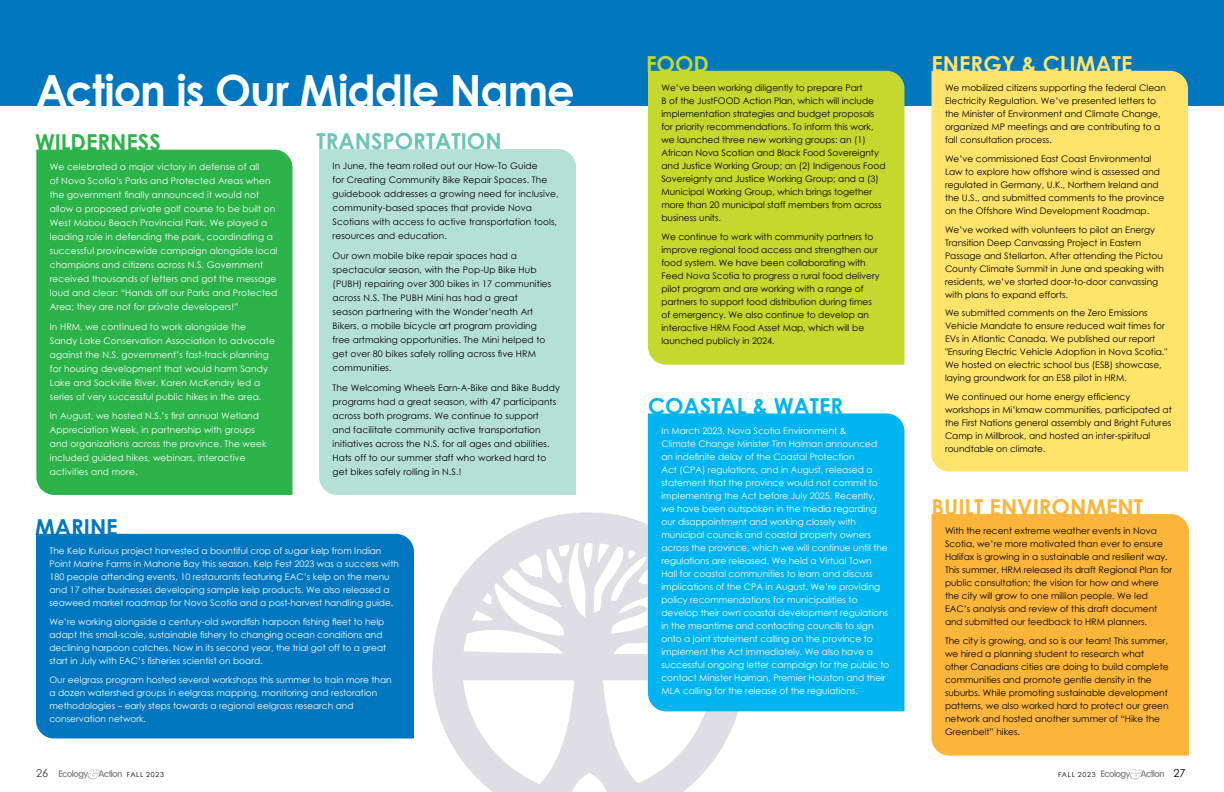
<style>
.page{position:relative;width:1224px;height:792px;background:#fff}
.page>*{position:absolute;margin:0;border:0;box-sizing:border-box;transform-origin:0 0}
.Recurring_Articles{font:700 43px "Century Gothic";letter-spacing:-.02em;color:#fff}
.Action_Areas{font:700 22px "Century Gothic";color:#fcb53b}
.Action_Areas-2{font:700 22px "Century Gothic";color:#69c6b4}
.Action_Areas-3{font:700 22px "Century Gothic";color:#ffe36b}
.Action_Areas-4{font:700 22px "Century Gothic";color:#00b5ef}
.Action_Areas-5{font:700 22px "Century Gothic";color:#2cb34a}
.Action_Areas-6{font:700 22px "Century Gothic";color:#0077be}
.Action_Areas-7{font:700 22px "Century Gothic";color:#c4d82e}
.t1{font:11px "Century Gothic";color:#414042}
.t2{font:11px "Century Gothic";color:#000}
.Action_Body{font:9px/13px "Century Gothic";color:#000}
.Action_Body-2{font:9px/13px "Century Gothic";color:#fff}
.t3{font:7px "Century Gothic";letter-spacing:.095em;color:#000}
</style>
<div class="page">
<div style="left:0;top:0;width:1224px;height:106px;background:#0077be"></div>
<svg style="left:432px;top:512px;width:312px;height:280px;fill:#dedee4"></svg>
<svg style="left:59px;top:769px;width:63px;height:10px"></svg>
<svg style="left:1101px;top:769px;width:63px;height:10px"></svg>
<div style="left:319px;top:149px;width:257px;height:346px;background:#b5e0d6"></div>
<div style="left:932px;top:71px;width:256px;height:401px;background:#ffe36b"></div>
<div style="left:932px;top:514px;width:257px;height:242px;background:#fcb53b"></div>
<div style="left:648px;top:71px;width:256px;height:294px;background:#c4d82e"></div>
<div style="left:36px;top:150px;width:256px;height:345px;background:#2cb34a"></div>
<div style="left:36px;top:534px;width:378px;height:204px;background:#0077be"></div>
<div style="left:648px;top:413px;width:256px;height:298px;background:#00b5ef"></div>
<p class="Recurring_Articles" style="left:36px;top:64px;width:540px">Action is Our Middle Name</p>
<p class="Action_Areas-5" style="left:35px;top:128px;width:127px">WILDERNESS</p>
<p class="Action_Body-2" style="left:50px;top:160px;width:229px;line-height:14px">We celebrated a major victory in defense of all<br>of Nova Scotia’s Parks and Protected Areas when the government finally announced it would not allow a proposed private golf course to be built on West Mabou Beach Provincial Park. We played a leading role in defending the park, coordinating a successful provincewide campaign alongside local champions and citizens across N.S. Government received thousands of letters and got the message loud and clear: “Hands off our Parks and Protected Area; they are not for private developers!”</p>
<p class="Action_Body-2" style="left:50px;top:319px;width:227px;line-height:14px">In HRM, we continued to work alongside the Sandy Lake Conservation Association to advocate against the N.S. government’s fast-track planning for housing development that would harm Sandy Lake and Sackville River. Karen McKendry led a series of very successful public hikes in the area.</p>
<p class="Action_Body-2" style="left:50px;top:409px;width:218px;line-height:14px">In August, we hosted N.S.’s first annual Wetland Appreciation Week, in partnership with groups and organizations across the province. The week included guided hikes, webinars, interactive activities and more.</p>
<p class="Action_Areas-2" style="left:316px;top:127px;width:187px">TRANSPORTATION</p>
<p class="Action_Body" style="left:333px;top:159px;width:227px;line-height:14px">In June, the team rolled out our How-To Guide<br>for Creating Community Bike Repair Spaces. The guidebook addresses a growing need for inclusive, community-based spaces that provide Nova Scotians with access to active transportation tools, resources and education.</p>
<p class="Action_Body" style="left:333px;top:249px;width:220px;line-height:14px">Our own mobile bike repair spaces had a spectacular season, with the Pop-Up Bike Hub (PUBH) repairing over 300 bikes in 17 communities across N.S. The PUBH Mini has had a great<br>season partnering with the Wonder’neath Art Bikers, a mobile bicycle art program providing free artmaking opportunities. The Mini helped to get over 80 bikes safely rolling across five HRM communities.</p>
<p class="Action_Body" style="left:333px;top:380px;width:229px;line-height:14px">The Welcoming Wheels Earn-A-Bike and Bike Buddy programs had a great season, with 47 participants across both programs. We continue to support<br>and facilitate community active transportation initiatives across the N.S. for all ages and abilities.<br>Hats off to our summer staff who worked hard to get bikes safely rolling in N.S.!</p>
<p class="Action_Areas-6" style="left:35px;top:513px;width:84px">MARINE</p>
<p class="Action_Body-2" style="left:50px;top:544px;width:351px">The Kelp Kurious project harvested a bountiful crop of sugar kelp from Indian Point Marine Farms in Mahone Bay this season. Kelp Fest 2023 was a success with 180 people attending events, 10 restaurants featuring EAC’s kelp on the menu and 17 other businesses developing sample kelp products. We also released a seaweed market roadmap for Nova Scotia and a post-harvest handling guide.</p>
<p class="Action_Body-2" style="left:50px;top:615px;width:338px">We’re working alongside a century-old swordfish harpoon fishing fleet to help adapt this small-scale, sustainable fishery to changing ocean conditions and declining harpoon catches. Now in its second year, the trial got off to a great start in July with EAC’s fisheries scientist on board.</p>
<p class="Action_Body-2" style="left:50px;top:673px;width:344px">Our eelgrass program hosted several workshops this summer to train more than a dozen watershed groups in eelgrass mapping, monitoring and restoration methodologies – early steps towards a regional eelgrass research and conservation network.</p>
<p class="Action_Areas-7" style="left:646px;top:50px;width:64px">FOOD</p>
<p class="Action_Body" style="left:662px;top:81px;width:226px">We’ve been working diligently to prepare Part<br>B of the JustFOOD Action Plan, which will include implementation strategies and budget proposals for priority recommendations. To inform this work, we launched three new working groups: an (1)<br>African Nova Scotian and Black Food Sovereignty and Justice Working Group; an (2) Indigenous Food Sovereignty and Justice Working Group; and a (3)<br>Municipal Working Group, which brings together more than 20 municipal staff members from across business units.</p>
<p class="Action_Body" style="left:662px;top:230px;width:220px">We continue to work with community partners to improve regional food access and strengthen our food system. We have been collaborating with Feed Nova Scotia to progress a rural food delivery pilot program and are working with a range of partners to support food distribution during times of emergency. We also continue to develop an interactive HRM Food Asset Map, which will be launched publicly in 2024.</p>
<p class="Action_Areas-4" style="left:648px;top:392px;width:197px">COASTAL &amp; WATER</p>
<p class="Action_Body-2" style="left:662px;top:424px;width:229px">In March 2023, Nova Scotia Environment &amp;<br>Climate Change Minister Tim Halman announced an indefinite delay of the Coastal Protection<br>Act (CPA) regulations, and in August, released a statement that the province would not commit to implementing the Act before July 2025. Recently, we have been outspoken in the media regarding our disappointment and working closely with municipal councils and coastal property owners across the province, which we will continue until the regulations are released. We held a Virtual Town Hall for coastal communities to learn and discuss implications of the CPA in August. We’re providing policy recommendations for municipalities to develop their own coastal development regulations in the meantime and contacting councils to sign onto a joint statement calling on the province to implement the Act immediately. We also have a successful ongoing letter campaign for the public to contact Minister Halman, Premier Houston and their MLA calling for the release of the regulations.</p>
<p class="Action_Areas-3" style="left:932px;top:50px;width:203px">ENERGY &amp; CLIMATE</p>
<p class="Action_Body" style="left:945px;top:81px;width:222px">We mobilized citizens supporting the federal Clean Electricity Regulation. We’ve presented letters to the Minister of Environment and Climate Change, organized MP meetings and are contributing to a fall consultation process.</p>
<p class="Action_Body" style="left:945px;top:152px;width:221px">We’ve commissioned East Coast Environmental Law to explore how offshore wind is assessed and regulated in Germany, U.K., Northern Ireland and the U.S., and submitted comments to the province on the Offshore Wind Development Roadmap.</p>
<p class="Action_Body" style="left:945px;top:223px;width:221px">We’ve worked with volunteers to pilot an Energy Transition Deep Canvassing Project in Eastern Passage and Stellarton. After attending the Pictou County Climate Summit in June and speaking with residents, we’ve started door-to-door canvassing with plans to expand efforts.</p>
<p class="Action_Body" style="left:945px;top:306px;width:224px">We submitted comments on the Zero Emissions Vehicle Mandate to ensure reduced wait times for EVs in Atlantic Canada. We published our report "Ensuring Electric Vehicle Adoption in Nova Scotia." We hosted on electric school bus (ESB) showcase, laying groundwork for an ESB pilot in HRM.</p>
<p class="Action_Body" style="left:945px;top:390px;width:228px">We continued our home energy efficiency workshops in Mi’kmaw communities, participated at the First Nations general assembly and Bright Futures Camp in Millbrook, and hosted an inter-spiritual roundtable on climate.</p>
<p class="Action_Areas" style="left:932px;top:493px;width:213px">BUILT ENVIRONMENT</p>
<p class="Action_Body" style="left:945px;top:524px;width:229px">With the recent extreme weather events in Nova Scotia, we’re more motivated than ever to ensure Halifax is growing in a sustainable and resilient way.<br>This summer, HRM released its draft Regional Plan for public consultation; the vision for how and where the city will grow to one million people. We led EAC’s analysis and review of this draft document and submitted our feedback to HRM planners.</p>
<p class="Action_Body" style="left:945px;top:634px;width:225px">The city is growing, and so is our team! This summer, we hired a planning student to research what other Canadians cities are doing to build complete communities and promote gentle density in the suburbs. While promoting sustainable development patterns, we also worked hard to protect our green network and hosted another summer of “Hike the Greenbelt” hikes.</p>
<p class="t1" style="left:36px;top:766px;width:14px">26</p>
<p class="t3" style="left:127px;top:770px;width:39px">FALL 2023</p>
<p class="t3" style="left:1058px;top:770px;width:39px">FALL 2023</p>
<p class="t2" style="left:1174px;top:766px;width:14px">27</p>
</div>
